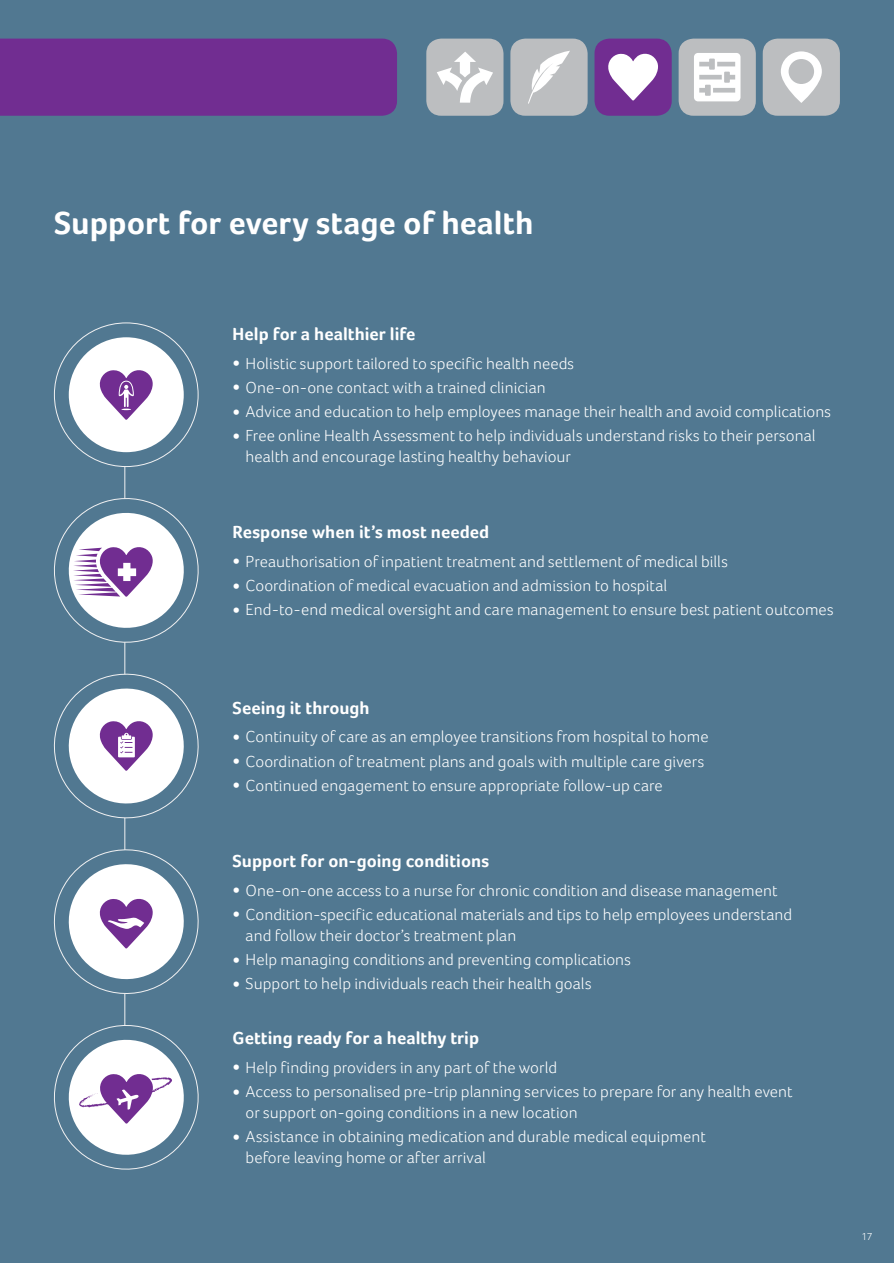
<style>
.page{position:relative;width:894px;height:1263px;background:#fff}
.page>*{position:absolute;margin:0;border:0;box-sizing:border-box;transform-origin:0 0}
.Interior_Headline{font:700 33px "Foco";color:#fff}
.Subhead_Russ{font:700 18px "Foco";color:#fff}
.t1{font:300 16.5px/21px "Foco";letter-spacing:.005em;color:#fff}
.Page_Number{font:300 10.5px "Foco";color:#fff}
.s1{font-weight:700;font-size:19.5px}
</style>
<div class="page">
<div style="left:0;top:0;width:893px;height:1263px;background:#517891"></div>
<hr style="left:124px;top:393px;width:1px;height:704px;background:#f1f1f2">
<div style="left:0;top:39px;width:397px;height:77px;background:#712d91"></div>
<div style="left:426px;top:39px;width:77px;height:77px;background:#bcbec0;border-radius:15px"></div>
<svg style="left:437px;top:52px;width:56px;height:51px"></svg>
<div style="left:510px;top:39px;width:77px;height:77px;background:#bcbec0;border-radius:15px"></div>
<svg style="left:528px;top:51px;width:41px;height:53px"></svg>
<div style="left:594px;top:39px;width:77px;height:77px;background:#712d91;border-radius:15px"></div>
<svg style="left:608px;top:53px;width:49px;height:48px"></svg>
<div style="left:678px;top:39px;width:77px;height:77px;background:#bcbec0;border-radius:15px"></div>
<svg style="left:694px;top:53px;width:46px;height:48px"></svg>
<div style="left:762px;top:39px;width:77px;height:77px;background:#bcbec0;border-radius:15px"></div>
<svg style="left:780px;top:51px;width:41px;height:52px"></svg>
<div style="left:54px;top:323px;width:144px;height:143px;background:#517891;border-radius:50%"></div>
<div style="left:69px;top:337px;width:115px;height:115px;background:#fff;border-radius:50%"></div>
<svg style="left:99px;top:370px;width:54px;height:50px"></svg>
<svg style="left:54px;top:489px;width:145px;height:162px"></svg>
<svg style="left:53px;top:663px;width:146px;height:165px"></svg>
<svg style="left:53px;top:840px;width:146px;height:163px"></svg>
<svg style="left:54px;top:1016px;width:145px;height:154px"></svg>
<p class="Interior_Headline" style="left:54px;top:203px;width:481px">Support for every stage of health</p>
<p class="Subhead_Russ" style="left:232px;top:323px;width:184px">Help for a healthier life</p>
<p class="t1" style="left:232px;top:352px;width:343px"><span class="s1">•</span> Holistic support tailored to specific health needs</p>
<p class="t1" style="left:232px;top:377px;width:315px"><span class="s1">•</span> One-on-one contact with a trained clinician</p>
<p class="t1" style="left:232px;top:401px;width:600px"><span class="s1">•</span> Advice and education to help employees manage their health and avoid complications</p>
<p class="t1" style="left:245px;top:425px;width:571px;text-indent:-13px"><span class="s1">•</span> Free online Health Assessment to help individuals understand risks to their personal health and encourage lasting healthy behaviour</p>
<p class="Subhead_Russ" style="left:232px;top:521px;width:258px">Response when it’s most needed</p>
<p class="t1" style="left:232px;top:550px;width:496px"><span class="s1">•</span> Preauthorisation of inpatient treatment and settlement of medical bills</p>
<p class="t1" style="left:232px;top:575px;width:436px"><span class="s1">•</span> Coordination of medical evacuation and admission to hospital</p>
<p class="t1" style="left:232px;top:599px;width:602px"><span class="s1">•</span> End-to-end medical oversight and care management to ensure best patient outcomes</p>
<p class="Subhead_Russ" style="left:232px;top:697px;width:138px">Seeing it through</p>
<p class="t1" style="left:232px;top:726px;width:477px"><span class="s1">•</span> Continuity of care as an employee transitions from hospital to home</p>
<p class="t1" style="left:232px;top:750px;width:473px"><span class="s1">•</span> Coordination of treatment plans and goals with multiple care givers</p>
<p class="t1" style="left:232px;top:774px;width:431px"><span class="s1">•</span> Continued engagement to ensure appropriate follow-up care</p>
<p class="Subhead_Russ" style="left:232px;top:850px;width:258px">Support for on-going conditions</p>
<p class="t1" style="left:232px;top:879px;width:546px"><span class="s1">•</span> One-on-one access to a nurse for chronic condition and disease management</p>
<p class="t1" style="left:245px;top:903px;width:548px;text-indent:-13px"><span class="s1">•</span> Condition-specific educational materials and tips to help employees understand and follow their doctor’s treatment plan</p>
<p class="t1" style="left:232px;top:949px;width:399px"><span class="s1">•</span> Help managing conditions and preventing complications</p>
<p class="t1" style="left:232px;top:973px;width:360px"><span class="s1">•</span> Support to help individuals reach their health goals</p>
<p class="Subhead_Russ" style="left:232px;top:1027px;width:248px">Getting ready for a healthy trip</p>
<p class="t1" style="left:232px;top:1056px;width:326px"><span class="s1">•</span> Help finding providers in any part of the world</p>
<p class="t1" style="left:245px;top:1080px;width:548px;text-indent:-13px"><span class="s1">•</span> Access to personalised pre-trip planning services to prepare for any health event or support on-going conditions in a new location</p>
<p class="t1" style="left:245px;top:1126px;width:461px;text-indent:-13px"><span class="s1">•</span> Assistance in obtaining medication and durable medical equipment before leaving home or after arrival</p>
<p class="Page_Number" style="left:861px;top:1230px;width:12px">17</p>
</div>
